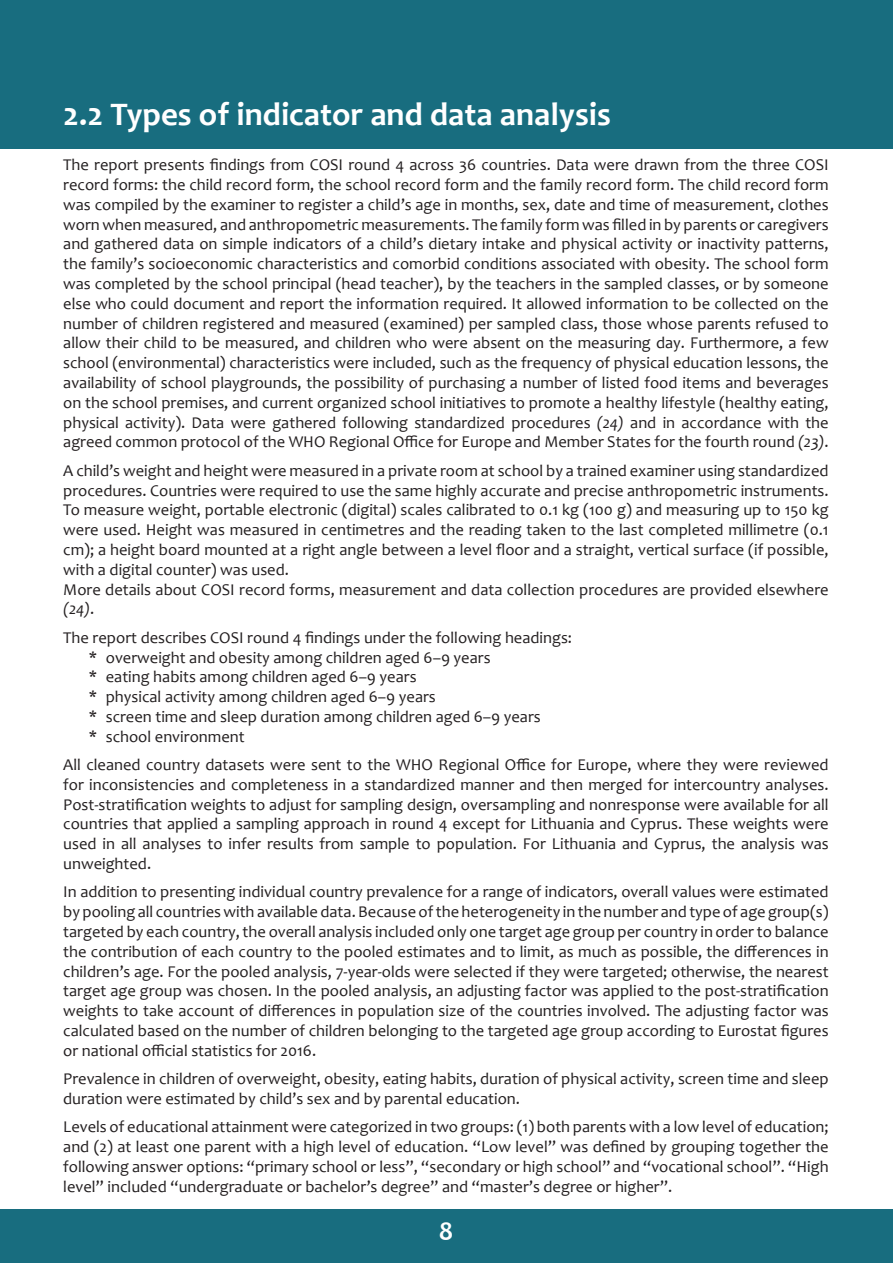
<style>
.page{position:relative;width:893px;height:1263px;background:#fff}
.page>*{position:absolute;margin:0;border:0;box-sizing:border-box;transform-origin:0 0}
.t1{font:700 33px "Candara";color:#fff}
.t2{font:700 27px "Candara";color:#fff}
.t3{font:16.5px/19.8px "Candara";color:#231f20;text-align:justify}
.s1{font-style:italic}
</style>
<div class="page">
<div style="left:0;top:1209px;width:893px;height:54px;background:#186d7f"></div>
<div style="left:0;top:0;width:893px;height:149px;background:#186d7f"></div>
<p class="t1" style="left:63px;top:93px;width:549px">2.2 Types of indicator and data analysis</p>
<p class="t3" style="left:63px;top:155px;width:767px">The report presents findings from COSI round 4 across 36 countries. Data were drawn from the three COSI record forms: the child record form, the school record form and the family record form. The child record form was compiled by the examiner to register a child’s age in months, sex, date and time of measurement, clothes worn when measured, and anthropometric measurements. The family form was filled in by parents or caregivers and gathered data on simple indicators of a child’s dietary intake and physical activity or inactivity patterns, the family’s socioeconomic characteristics and comorbid conditions associated with obesity. The school form was completed by the school principal (head teacher), by the teachers in the sampled classes, or by someone else who could document and report the information required. It allowed information to be collected on the number of children registered and measured (examined) per sampled class, those whose parents refused to allow their child to be measured, and children who were absent on the measuring day. Furthermore, a few school (environmental) characteristics were included, such as the frequency of physical education lessons, the availability of school playgrounds, the possibility of purchasing a number of listed food items and beverages on the school premises, and current organized school initiatives to promote a healthy lifestyle (healthy eating, physical activity). Data were gathered following standardized procedures <span class="s1">(24)</span> and in accordance with the agreed common protocol of the WHO Regional Office for Europe and Member States for the fourth round <span class="s1">(23)</span>.</p>
<p class="t3" style="left:63px;top:460px;width:767px">A child’s weight and height were measured in a private room at school by a trained examiner using standardized procedures. Countries were required to use the same highly accurate and precise anthropometric instruments.<br>To measure weight, portable electronic (digital) scales calibrated to 0.1 kg (100 g) and measuring up to 150 kg were used. Height was measured in centimetres and the reading taken to the last completed millimetre (0.1 cm); a height board mounted at a right angle between a level floor and a straight, vertical surface (if possible, with a digital counter) was used.</p>
<p class="t3" style="left:63px;top:579px;width:767px">More details about COSI record forms, measurement and data collection procedures are provided elsewhere <span class="s1">(24)</span>.</p>
<p class="t3" style="left:63px;top:627px;width:510px">The report describes COSI round 4 findings under the following headings:</p>
<p class="t3" style="left:89px;top:647px;width:403px">* overweight and obesity among children aged 6–9 years</p>
<p class="t3" style="left:89px;top:667px;width:329px">* eating habits among children aged 6–9 years</p>
<p class="t3" style="left:89px;top:687px;width:349px">* physical activity among children aged 6–9 years</p>
<p class="t3" style="left:89px;top:706px;width:454px">* screen time and sleep duration among children aged 6–9 years</p>
<p class="t3" style="left:89px;top:726px;width:157px">* school environment</p>
<p class="t3" style="left:63px;top:755px;width:767px">All cleaned country datasets were sent to the WHO Regional Office for Europe, where they were reviewed for inconsistencies and completeness in a standardized manner and then merged for intercountry analyses.<br>Post-stratification weights to adjust for sampling design, oversampling and nonresponse were available for all countries that applied a sampling approach in round 4 except for Lithuania and Cyprus. These weights were used in all analyses to infer results from sample to population. For Lithuania and Cyprus, the analysis was unweighted.</p>
<p class="t3" style="left:63px;top:882px;width:767px">In addition to presenting individual country prevalence for a range of indicators, overall values were estimated by pooling all countries with available data. Because of the heterogeneity in the number and type of age group(s) targeted by each country, the overall analysis included only one target age group per country in order to balance the contribution of each country to the pooled estimates and to limit, as much as possible, the differences in children’s age. For the pooled analysis, 7-year-olds were selected if they were targeted; otherwise, the nearest target age group was chosen. In the pooled analysis, an adjusting factor was applied to the post-stratification weights to take account of differences in population size of the countries involved. The adjusting factor was calculated based on the number of children belonging to the targeted age group according to Eurostat figures or national official statistics for 2016.</p>
<p class="t3" style="left:63px;top:1069px;width:767px">Prevalence in children of overweight, obesity, eating habits, duration of physical activity, screen time and sleep duration were estimated by child’s sex and by parental education.</p>
<p class="t3" style="left:63px;top:1117px;width:767px">Levels of educational attainment were categorized in two groups: (1) both parents with a low level of education; and (2) at least one parent with a high level of education. “Low level” was defined by grouping together the following answer options: “primary school or less”, “secondary or high school” and “vocational school”. “High level” included “undergraduate or bachelor’s degree” and “master’s degree or higher”.</p>
<h2 class="t2" style="left:439px;top:1214px;width:16px">8</h2>
</div>
